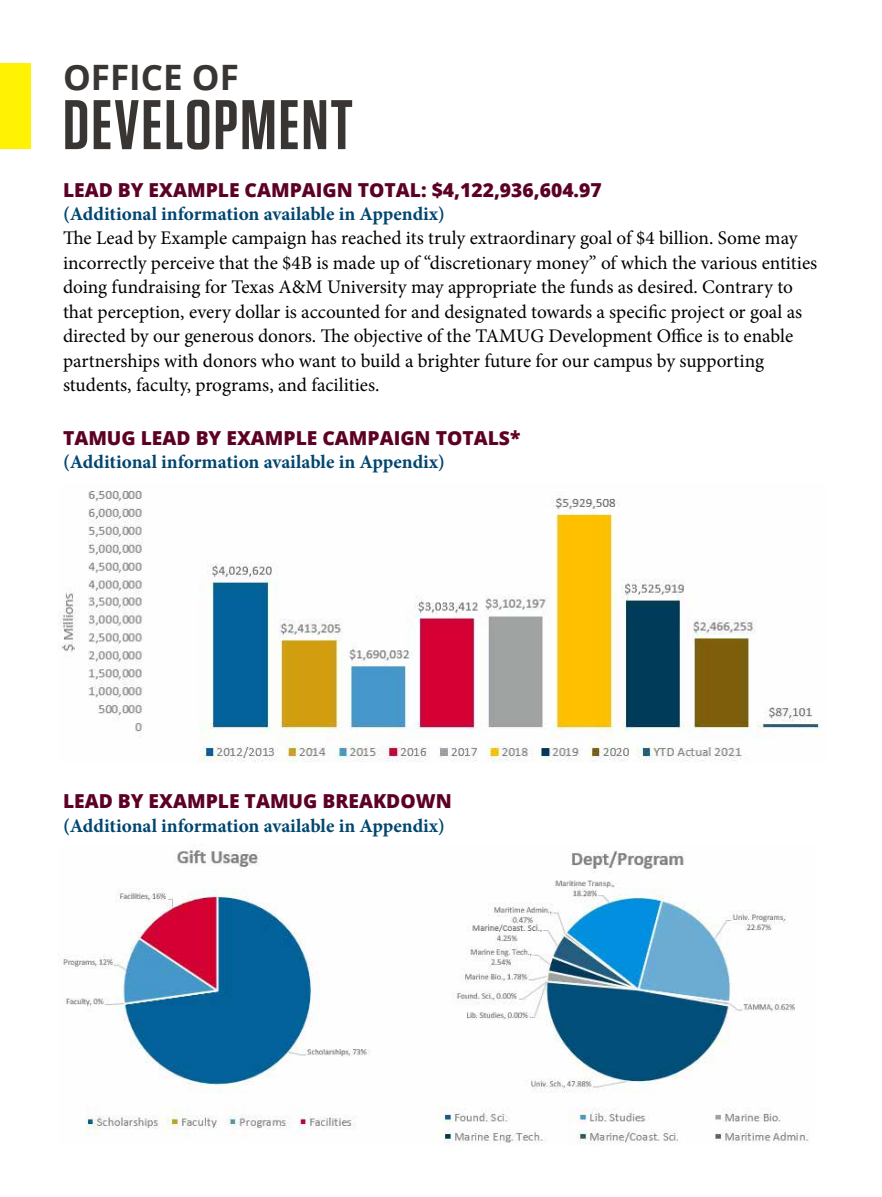
<style>
.page{position:relative;width:882px;height:1197px;background:#fff}
.page>*{position:absolute;margin:0;border:0;box-sizing:border-box;transform-origin:0 0}
.t1{font:600 70px "Tungsten";letter-spacing:.03em;color:#383533}
.t2{font:700 35px "Open Sans";color:#383533}
.t3{font:19.25px/24.5px "Minion Pro";color:#000}
.t4{font:700 19.25px "Minion Pro";color:#004670}
.t5{font:800 19.25px "Open Sans";color:#5d0025}
</style>
<div class="page">
<div style="left:0;top:63px;width:30px;height:86px;background:#fff203"></div>
<img style="left:61px;top:491px;width:759px;height:271px">
<img style="left:63px;top:850px;width:746px;height:294px">
<h2 class="t2" style="left:63px;top:52px;width:177px">OFFICE OF</h2>
<h1 class="t1" style="left:63px;top:88px;width:291px">DEVELOPMENT</h1>
<p class="t5" style="left:63px;top:175px;width:540px">LEAD BY EXAMPLE CAMPAIGN TOTAL: $4,122,936,604.97</p>
<p class="t4" style="left:63px;top:200px;width:384px">(Additional information available in Appendix)</p>
<p class="t3" style="left:63px;top:226px;width:756px">The Lead by Example campaign has reached its truly extraordinary goal of $4 billion. Some may incorrectly perceive that the $4B is made up of “discretionary money” of which the various entities doing fundraising for Texas A&amp;M University may appropriate the funds as desired. Contrary to that perception, every dollar is accounted for and designated towards a specific project or goal as directed by our generous donors. The objective of the TAMUG Development Office is to enable partnerships with donors who want to build a brighter future for our campus by supporting students, faculty, programs, and facilities.</p>
<p class="t5" style="left:63px;top:423px;width:459px">TAMUG LEAD BY EXAMPLE CAMPAIGN TOTALS*</p>
<p class="t4" style="left:63px;top:448px;width:384px">(Additional information available in Appendix)</p>
<p class="t5" style="left:63px;top:787px;width:390px">LEAD BY EXAMPLE TAMUG BREAKDOWN</p>
<p class="t4" style="left:63px;top:812px;width:384px">(Additional information available in Appendix)</p>
</div>
